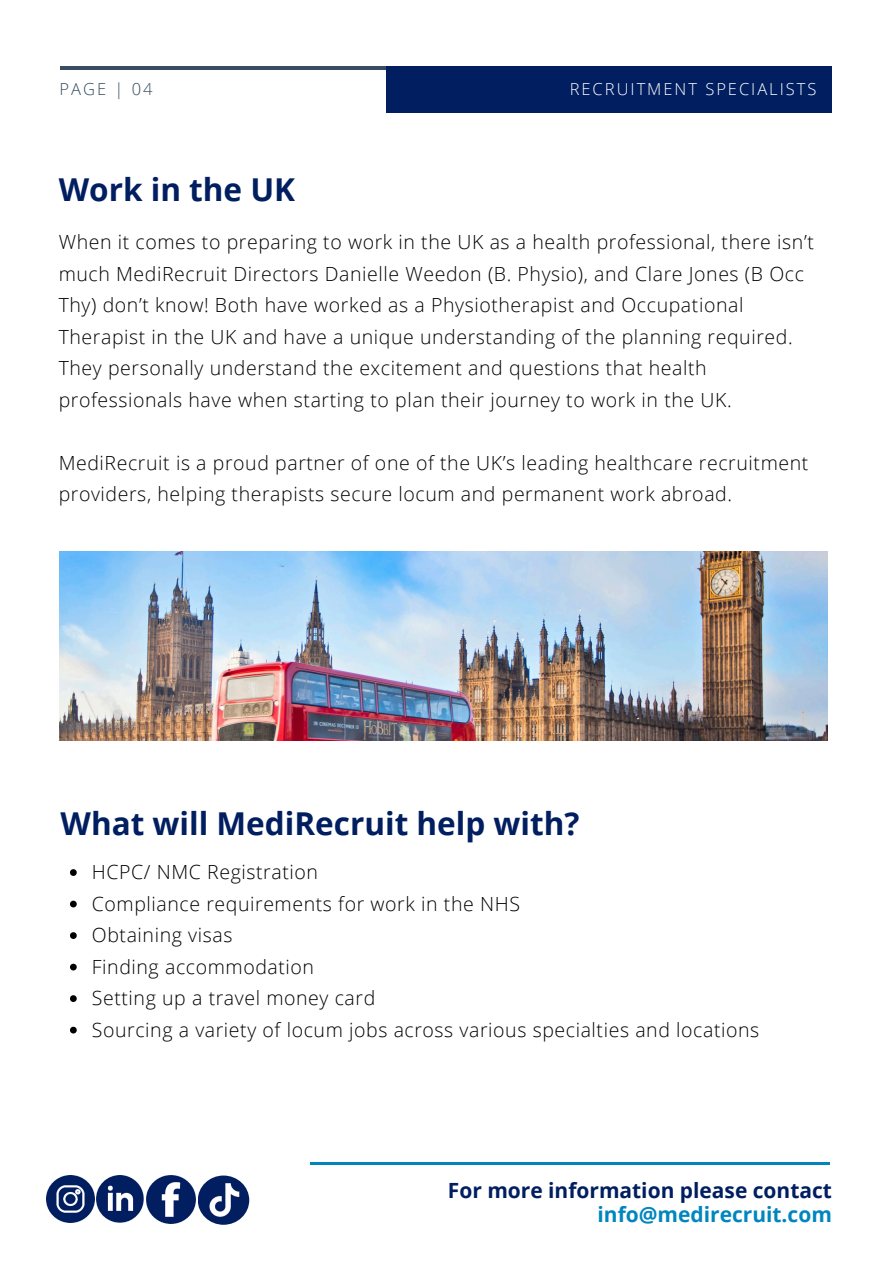
<style>
.page{position:relative;width:894px;height:1264px;background:#fff}
.page>*{position:absolute;margin:0;border:0;box-sizing:border-box;transform-origin:0 0}
.t1{font:700 31.5px "Open Sans";color:#001e60}
.t2{font:700 21px/23.2px "Open Sans";color:#001e60;text-align:right}
.t3{font:300 19.5px/31.5px "Open Sans";letter-spacing:.03em;color:#000}
.t4{font:300 16.5px "Open Sans";letter-spacing:.12em;color:#fff}
.t5{font:300 16.5px "Open Sans";letter-spacing:.12em;color:#364d62}
.s1{color:#0086bf}
</style>
<div class="page">
<hr style="left:61px;top:66px;width:770px;height:4px;background:#364d62">
<hr style="left:310px;top:1162px;width:519px;height:2px;background:#0086bf">
<div style="left:386px;top:66px;width:445px;height:47px;background:#001e60"></div>
<svg style="left:70px;top:869px;width:7px;height:6px"></svg>
<svg style="left:70px;top:900px;width:7px;height:7px"></svg>
<svg style="left:70px;top:932px;width:7px;height:6px"></svg>
<svg style="left:70px;top:963px;width:7px;height:7px"></svg>
<svg style="left:70px;top:995px;width:7px;height:6px"></svg>
<svg style="left:70px;top:1026px;width:7px;height:7px"></svg>
<img style="left:60px;top:551px;width:767px;height:189px">
<img style="left:147px;top:1175px;width:48px;height:48px">
<img style="left:47px;top:1175px;width:47px;height:47px">
<img style="left:96px;top:1175px;width:48px;height:48px">
<div style="left:198px;top:1175px;width:51px;height:49px;background:#001e60;border-radius:50%"></div>
<img style="left:206px;top:1180px;width:35px;height:40px">
<p class="t5" style="left:60px;top:78px;width:94px">PAGE | 04</p>
<p class="t1" style="left:59px;top:167px;width:238px">Work in the UK</p>
<p class="t4" style="left:569px;top:77px;width:248px">RECRUITMENT SPECIALISTS</p>
<p class="t3" style="left:59px;top:226px;width:756px">When it comes to preparing to work in the UK as a health professional, there isn’t much MediRecruit Directors Danielle Weedon (B. Physio), and Clare Jones (B Occ Thy) don’t know! Both have worked as a Physiotherapist and Occupational Therapist in the UK and have a unique understanding of the planning required.<br>They personally understand the excitement and questions that health professionals have when starting to plan their journey to work in the UK.</p>
<p class="t3" style="left:59px;top:446px;width:751px">MediRecruit is a proud partner of one of the UK’s leading healthcare recruitment providers, helping therapists secure locum and permanent work abroad.</p>
<p class="t1" style="left:61px;top:801px;width:520px">What will MediRecruit help with?</p>
<h1 class="t3" style="left:92px;top:856px;width:227px">HCPC/ NMC Registration</h1>
<h3 class="t3" style="left:92px;top:887px;width:429px">Compliance requirements for work in the NHS</h3>
<h3 class="t3" style="left:92px;top:919px;width:142px">Obtaining visas</h3>
<p class="t3" style="left:92px;top:950px;width:224px">Finding accommodation</p>
<p class="t3" style="left:92px;top:982px;width:285px">Setting up a travel money card</p>
<p class="t3" style="left:92px;top:1013px;width:668px">Sourcing a variety of locum jobs across various specialties and locations</p>
<p class="t2" style="left:448px;top:1178px;width:385px">For more information please contact <span class="s1">info@medirecruit.com</span></p>
</div>
